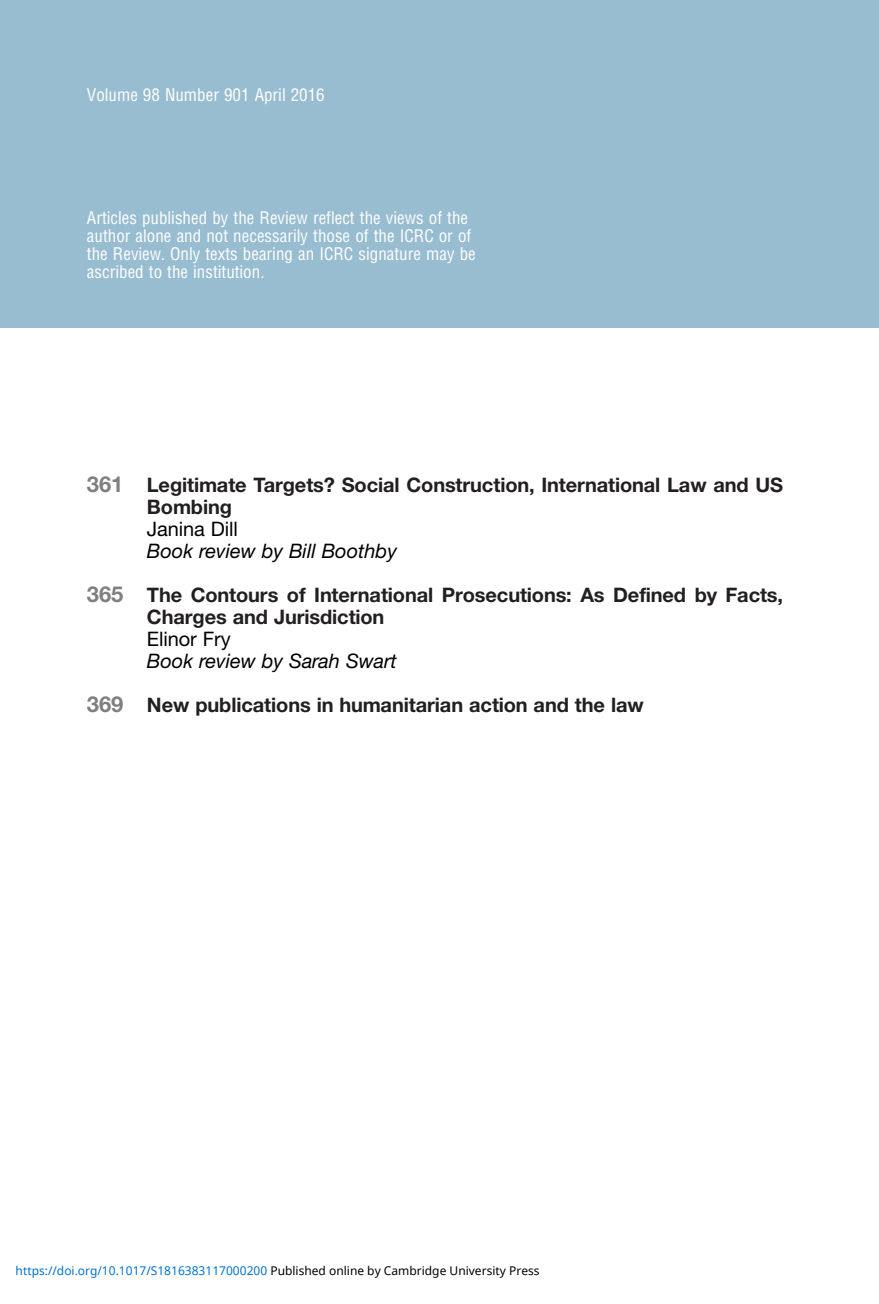
<style>
.page{position:relative;width:879px;height:1304px;background:#fff}
.page>*{position:absolute;margin:0;border:0;box-sizing:border-box;transform-origin:0 0}
.t1{font:20px/22px "Adv TT3 c 6 c 0 bbb.B";color:#231f20}
.t2{font:17px/18px "Adv HELVE.53";color:#fff}
.t3{font:12px "Noto Sans";color:#0172cf}
.s1{font-size:22px;color:#808080}
.s2{font-family:"Adv TT203 f 2 f 75";color:#000}
.s3{font-family:"Adv T Tcb 615 bf 6.I";color:#000}
.s4{color:#000}
</style>
<div class="page">
<div style="left:0;top:0;width:879px;height:327px;background:#98bdd1"></div>
<p class="t2" style="left:87px;top:87px;width:239px">Volume 98 Number 901 April 2016</p>
<p class="t2" style="left:87px;top:210px;width:390px">Articles published by the Review reflect the views of the author alone and not necessarily those of the ICRC or of the Review. Only texts bearing an ICRC signature may be ascribed to the institution.</p>
<p class="t1" style="left:147px;top:476px;width:637px;text-indent:-60px"><span class="s1">361</span> Legitimate Targets? Social Construction, International Law and US<br>Bombing<br><span class="s2">Janina Dill<br></span><span class="s3">Book review by Bill Boothby</span></p>
<p class="t1" style="left:147px;top:586px;width:637px;text-indent:-60px"><span class="s1">365</span> The Contours of International Prosecutions: As Defined by Facts, Charges and Jurisdiction<br><span class="s2">Elinor Fry<br></span><span class="s3">Book review by Sarah Swart</span></p>
<p class="t1" style="left:87px;top:696px;width:558px"><span class="s1">369</span> New publications in humanitarian action and the law</p>
<p class="t3" style="left:16px;top:1263px;width:525px">https://doi.org/10.1017/S1816383117000200 <span class="s4">Published online by Cambridge University Press</span></p>
</div>
